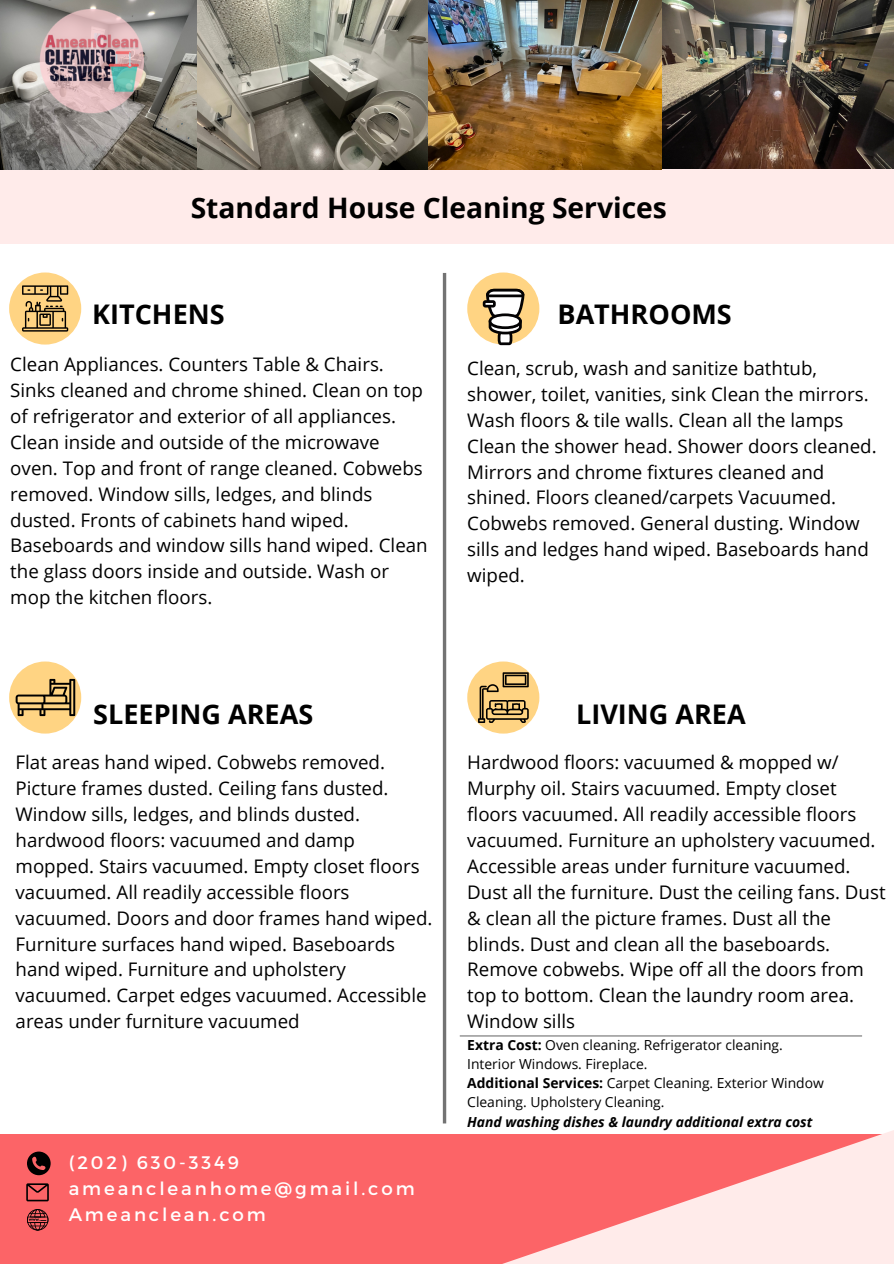
<style>
.page{position:relative;width:894px;height:1264px;background:#fff}
.page>*{position:absolute;margin:0;border:0;box-sizing:border-box;transform-origin:0 0}
.t1{font:700 28.2px "Open Sans";color:#000}
.t2{font:700 27px "Open Sans";color:#000}
.t3{font:18.75px/26px "Open Sans";color:#000}
.t4{font:18.15px/26px "Montserrat";letter-spacing:.16em;color:#fff}
.t5{font:13.8px/19px "Open Sans";color:#000}
.t6{font:italic 700 13.8px "Open Sans";color:#000}
.s1{font-weight:700}
</style>
<div class="page">
<div style="left:0;top:1133px;width:893px;height:130px;background:#fc6467"></div>
<div style="left:0;top:169px;width:893px;height:75px;background:#ffebea"></div>
<div style="left:9px;top:272px;width:72px;height:72px;background:#ffd483;border-radius:50%"></div>
<svg style="left:22px;top:285px;width:46px;height:46px"></svg>
<div style="left:467px;top:272px;width:72px;height:72px;background:#ffd483;border-radius:50%"></div>
<svg style="left:482px;top:289px;width:42px;height:56px"></svg>
<div style="left:9px;top:661px;width:72px;height:72px;background:#ffd483;border-radius:50%"></div>
<div style="left:467px;top:661px;width:72px;height:72px;background:#ffd483;border-radius:50%"></div>
<svg style="left:478px;top:672px;width:50px;height:51px"></svg>
<svg style="left:16px;top:679px;width:59px;height:37px"></svg>
<svg style="left:27px;top:1151px;width:24px;height:24px"></svg>
<svg style="left:26px;top:1183px;width:23px;height:18px"></svg>
<svg style="left:27px;top:1209px;width:21px;height:21px"></svg>
<svg style="left:89px;top:1107px;width:804px;height:156px"></svg>
<img style="left:0;top:0;width:893px;height:169px">
<img style="left:39px;top:10px;width:104px;height:104px">
<svg style="left:442px;top:273px;width:4px;height:850px;background:#909090"></svg>
<hr style="left:459px;top:1035px;width:402px;height:1px;background:#737373">
<h1 class="t1" style="left:191px;top:187px;width:477px">Standard House Cleaning Services</h1>
<h2 class="t2" style="left:92px;top:295px;width:134px">KITCHENS</h2>
<h2 class="t2" style="left:557px;top:295px;width:176px">BATHROOMS</h2>
<p class="t3" style="left:10px;top:351px;width:419px">Clean Appliances. Counters Table &amp; Chairs.<br>Sinks cleaned and chrome shined. Clean on top of refrigerator and exterior of all appliances.<br>Clean inside and outside of the microwave oven. Top and front of range cleaned. Cobwebs removed. Window sills, ledges, and blinds dusted. Fronts of cabinets hand wiped.<br>Baseboards and window sills hand wiped. Clean the glass doors inside and outside. Wash or mop the kitchen floors.</p>
<p class="t3" style="left:467px;top:354px;width:411px">Clean, scrub, wash and sanitize bathtub, shower, toilet, vanities, sink Clean the mirrors.<br>Wash floors &amp; tile walls. Clean all the lamps Clean the shower head. Shower doors cleaned.<br>Mirrors and chrome fixtures cleaned and shined. Floors cleaned/carpets Vacuumed.<br>Cobwebs removed. General dusting. Window sills and ledges hand wiped. Baseboards hand wiped.</p>
<h2 class="t2" style="left:93px;top:695px;width:221px">SLEEPING AREAS</h2>
<h2 class="t2" style="left:576px;top:695px;width:171px">LIVING AREA</h2>
<p class="t3" style="left:16px;top:749px;width:418px">Flat areas hand wiped. Cobwebs removed.<br>Picture frames dusted. Ceiling fans dusted.<br>Window sills, ledges, and blinds dusted. hardwood floors: vacuumed and damp mopped. Stairs vacuumed. Empty closet floors vacuumed. All readily accessible floors vacuumed. Doors and door frames hand wiped.<br>Furniture surfaces hand wiped. Baseboards hand wiped. Furniture and upholstery vacuumed. Carpet edges vacuumed. Accessible areas under furniture vacuumed</p>
<p class="t4" style="left:69px;top:1148px;width:347px">(202) 630-3349 ameancleanhome@gmail.com<br>Ameanclean.com</p>
<p class="t3" style="left:467px;top:749px;width:420px">Hardwood floors: vacuumed &amp; mopped w/ Murphy oil. Stairs vacuumed. Empty closet floors vacuumed. All readily accessible floors vacuumed. Furniture an upholstery vacuumed.<br>Accessible areas under furniture vacuumed.<br>Dust all the furniture. Dust the ceiling fans. Dust &amp; clean all the picture frames. Dust all the blinds. Dust and clean all the baseboards.<br>Remove cobwebs. Wipe off all the doors from top to bottom. Clean the laundry room area.<br>Window sills</p>
<p class="t5" style="left:467px;top:1035px;width:358px"><span class="s1">Extra Cost:</span> Oven cleaning. Refrigerator cleaning.<br>Interior Windows. Fireplace.<br><span class="s1">Additional Services:</span> Carpet Cleaning. Exterior Window Cleaning. Upholstery Cleaning.</p>
<p class="t6" style="left:467px;top:1111px;width:346px">Hand washing dishes &amp; laundry additional extra cost</p>
</div>
